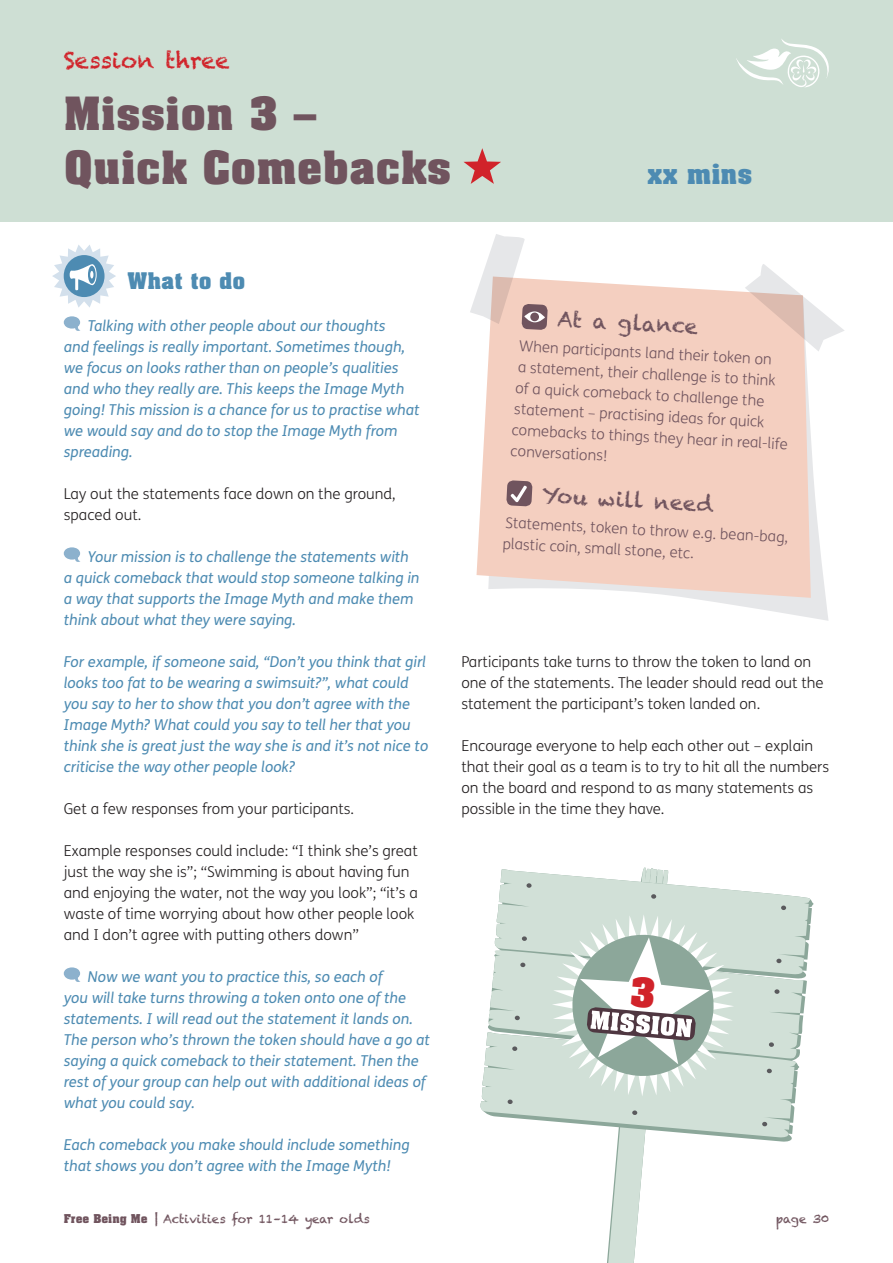
<style>
.page{position:relative;width:893px;height:1263px;background:#fff}
.page>*{position:absolute;margin:0;border:0;box-sizing:border-box;transform-origin:0 0}
.t1{font:700 45px "Aachen BT";color:#70545e}
.t2{font:700 27.3px "Aachen BT";color:#4d8bb2}
.t3{font:22.5px "Chalkduster";color:#d1232a}
.t4{font:700 22.5px "Aachen BT";color:#4d8bb2}
.t5{font:21px "Chalkduster";color:#70545e}
.t6{font:italic 15px/21px "FS Me";color:#4d8bb2}
.t7{font:300 15px/21px "FS Me";color:#231f20}
.t8{font:300 15px/21px "FS Me";color:#70545e}
.t9{font:12px "Chalkduster";color:#70545e}
.s1{font-family:"Aachen BT";font-weight:700}
</style>
<div class="page">
<div style="left:0;top:0;width:893px;height:221px;background:#cedfd4"></div>
<svg style="left:736px;top:39px;width:93px;height:48px"></svg>
<svg style="left:64px;top:316px;width:16px;height:15px"></svg>
<svg style="left:64px;top:547px;width:16px;height:15px"></svg>
<svg style="left:64px;top:967px;width:16px;height:15px"></svg>
<svg style="left:691px;top:444px;width:137px;height:177px"></svg>
<svg style="left:477px;top:280px;width:334px;height:318px;background:#f4d1c4"></svg>
<svg style="left:745px;top:264px;width:99px;height:88px"></svg>
<svg style="left:470px;top:234px;width:78px;height:96px"></svg>
<svg style="left:524px;top:311px;width:21px;height:12px"></svg>
<div style="left:530px;top:312px;width:9px;height:9px;background:#70545e;border-radius:50%"></div>
<svg style="left:506px;top:480px;width:27px;height:27px"></svg>
<svg style="left:52px;top:245px;width:64px;height:63px"></svg>
<svg style="left:463px;top:148px;width:38px;height:36px"></svg>
<svg style="left:480px;top:867px;width:334px;height:396px"></svg>
<p class="t3" style="left:64px;top:47px;width:167px">Session three</p>
<p class="t1" style="left:64px;top:85px;width:254px">Mission 3 –</p>
<p class="t1" style="left:64px;top:139px;width:389px">Quick Comebacks</p>
<p class="t2" style="left:647px;top:156px;width:107px">xx mins</p>
<p class="t4" style="left:128px;top:266px;width:119px">What to do</p>
<p class="t6" style="left:64px;top:315px;width:357px;text-indent:24px">Talking with other people about our thoughts<br>and feelings is really important. Sometimes though, we focus on looks rather than on people’s qualities and who they really are. This keeps the Image Myth going! This mission is a chance for us to practise what we would say and do to stop the Image Myth from spreading.</p>
<p class="t7" style="left:64px;top:483px;width:334px">Lay out the statements face down on the ground, spaced out.</p>
<p class="t6" style="left:64px;top:546px;width:357px;text-indent:24px">Your mission is to challenge the statements with a quick comeback that would stop someone talking in a way that supports the Image Myth and make them think about what they were saying.</p>
<p class="t6" style="left:64px;top:651px;width:366px">For example, if someone said, “Don’t you think that girl looks too fat to be wearing a swimsuit?”, what could you say to her to show that you don’t agree with the Image Myth? What could you say to tell her that you think she is great just the way she is and it’s not nice to criticise the way other people look?</p>
<p class="t7" style="left:64px;top:798px;width:292px">Get a few responses from your participants.</p>
<p class="t7" style="left:64px;top:840px;width:356px">Example responses could include: “I think she’s great just the way she is”; “Swimming is about having fun and enjoying the water, not the way you look”; “it’s a waste of time worrying about how other people look and I don’t agree with putting others down”</p>
<p class="t6" style="left:64px;top:966px;width:368px;text-indent:24px">Now we want you to practice this, so each of<br>you will take turns throwing a token onto one of the statements. I will read out the statement it lands on.<br>The person who’s thrown the token should have a go at saying a quick comeback to their statement. Then the rest of your group can help out with additional ideas of what you could say.</p>
<p class="t6" style="left:64px;top:1134px;width:347px">Each comeback you make should include something that shows you don’t agree with the Image Myth!</p>
<p class="t5" style="left:558px;top:307px;width:142px;rotate:3deg">At a glance</p>
<p class="t8" style="left:517px;top:335px;width:278px;rotate:3deg">When participants land their token on<br>a statement, their challenge is to think<br>of a quick comeback to challenge the statement – practising ideas for quick comebacks to things they hear in real-life conversations!</p>
<p class="t5" style="left:543px;top:483px;width:173px;rotate:3deg">You will need</p>
<p class="t8" style="left:504px;top:511px;width:286px;rotate:3deg">Statements, token to throw e.g. bean-bag, plastic coin, small stone, etc.</p>
<p class="t7" style="left:461px;top:651px;width:364px">Participants take turns to throw the token to land on one of the statements. The leader should read out the statement the participant’s token landed on.</p>
<p class="t7" style="left:461px;top:735px;width:369px">Encourage everyone to help each other out – explain that their goal as a team is to try to hit all the numbers on the board and respond to as many statements as possible in the time they have.</p>
<p class="t9" style="left:64px;top:1211px;width:308px"><span class="s1">Free Being Me</span> | Activities for 11–14 year olds</p>
<p class="t9" style="left:776px;top:1211px;width:55px">page 30</p>
</div>
